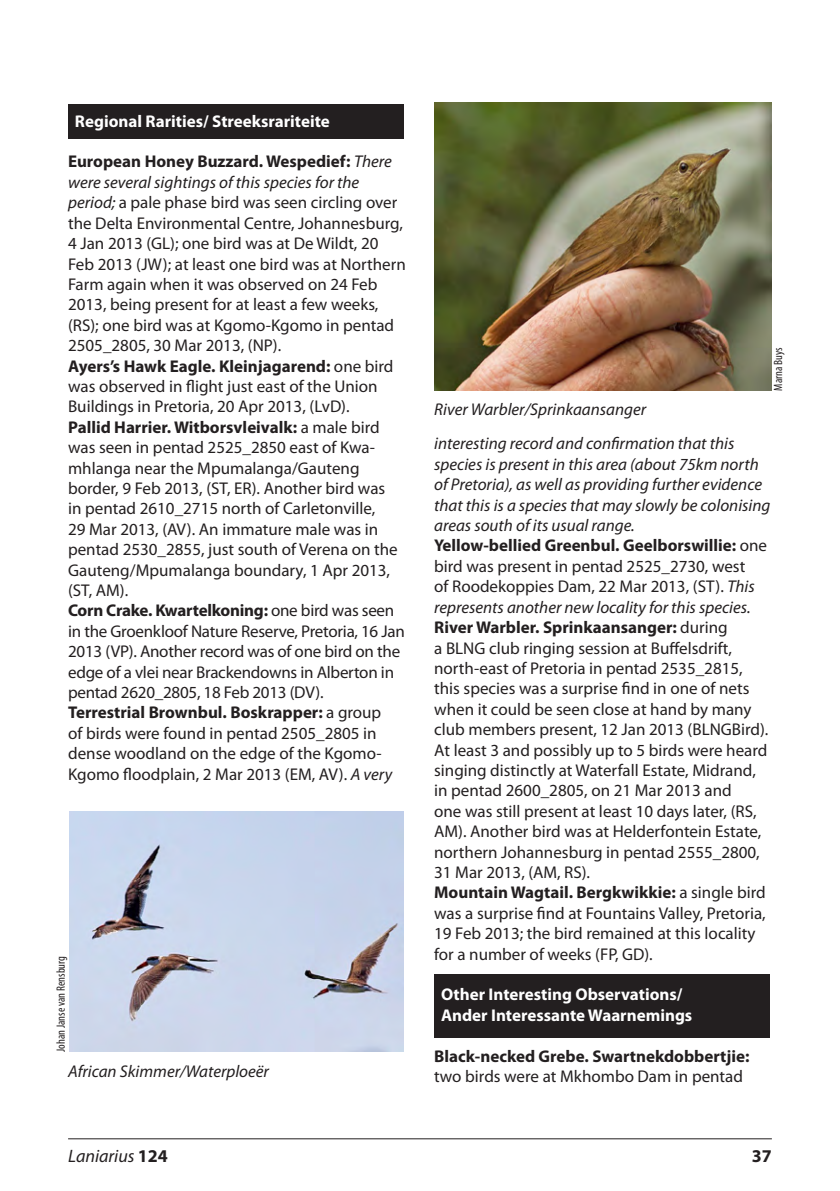
<style>
.page{position:relative;width:840px;height:1191px;background:#fff}
.page>*{position:absolute;margin:0;border:0;box-sizing:border-box;transform-origin:0 0}
.t1{font:italic 18px "Myriad Pro";color:#231f20}
.t2{font:700 18px "Myriad Pro";color:#231f20}
.body_text_no_indent{font:17px/20.4px "Myriad Pro";color:#231f20}
.body_text_no_indent-2{font:italic 17px/20.4px "Myriad Pro";color:#231f20}
.body_text_no_indent-3{font:700 17px "Myriad Pro";color:#fff}
.body_text_no_indent-4{font:700 17px/20.4px "Myriad Pro";color:#231f20}
.photo_credit{font:condensed 12px "Myriad Pro";color:#231f20}
.s1{font-weight:700}
.s2{font-style:italic}
.s3{font-weight:400}
.s4{font-weight:700;font-style:normal}
</style>
<div class="page">
<hr style="left:68px;top:1138px;width:703px;height:1px;background:#231f20">
<div style="left:434px;top:974px;width:335px;height:63px;background:#231f20"></div>
<div style="left:68px;top:104px;width:335px;height:35px;background:#231f20"></div>
<img style="left:69px;top:811px;width:334px;height:240px">
<img style="left:434px;top:102px;width:337px;height:288px">
<p class="body_text_no_indent-3" style="left:75px;top:110px;width:256px">Regional Rarities/ Streeksrariteite</p>
<p class="body_text_no_indent" style="left:68px;top:151px;width:339px"><span class="s1">European Honey Buzzard. Wespedief:</span> <span class="s2">There were several sightings of this species for the period;</span> a pale phase bird was seen circling over the Delta Environmental Centre, Johannesburg, 4 Jan 2013 (GL); one bird was at De Wildt, 20<br>Feb 2013 (JW); at least one bird was at Northern Farm again when it was observed on 24 Feb 2013, being present for at least a few weeks, (RS); one bird was at Kgomo-Kgomo in pentad 2505_2805, 30 Mar 2013, (NP).</p>
<p class="body_text_no_indent" style="left:68px;top:355px;width:327px"><span class="s1">Ayers’s Hawk Eagle. Kleinjagarend:</span> one bird was observed in flight just east of the Union<br>Buildings in Pretoria, 20 Apr 2013, (LvD).</p>
<p class="body_text_no_indent" style="left:68px;top:416px;width:331px"><span class="s1">Pallid Harrier. Witborsvleivalk:</span> a male bird was seen in pentad 2525_2850 east of Kwa&shy;mhlanga near the Mpumalanga/Gauteng border, 9 Feb 2013, (ST, ER). Another bird was in pentad 2610_2715 north of Carletonville,<br>29 Mar 2013, (AV). An immature male was in pentad 2530_2855, just south of Verena on the Gauteng/Mpumalanga boundary, 1 Apr 2013, (ST, AM).</p>
<p class="body_text_no_indent" style="left:68px;top:600px;width:338px"><span class="s1">Corn Crake. Kwartelkoning:</span> one bird was seen in the Groenkloof Nature Reserve, Pretoria, 16 Jan 2013 (VP). Another record was of one bird on the edge of a vlei near Brackendowns in Alberton in pentad 2620_2805, 18 Feb 2013 (DV).</p>
<p class="body_text_no_indent" style="left:68px;top:702px;width:325px"><span class="s1">Terrestrial Brownbul. Boskrapper:</span> a group of birds were found in pentad 2505_2805 in dense woodland on the edge of the Kgomo-Kgomo floodplain, 2 Mar 2013 (EM, AV). <span class="s2">A very</span></p>
<p class="photo_credit" style="left:54px;top:1052px;width:97px;rotate:-90deg">Johan Janse van Rensburg</p>
<p class="body_text_no_indent-2" style="left:68px;top:1061px;width:202px">African Skimmer/Waterploeër</p>
<p class="body_text_no_indent-2" style="left:434px;top:399px;width:213px">River Warbler/Sprinkaansanger</p>
<p class="photo_credit" style="left:770px;top:390px;width:45px;rotate:-90deg">Marna Buys</p>
<p class="body_text_no_indent-2" style="left:434px;top:433px;width:337px">interesting record and confirmation that this species is present in this area (about 75km north of Pretoria), as well as providing further evidence that this is a species that may slowly be colonising areas south of its usual range.</p>
<p class="body_text_no_indent" style="left:434px;top:535px;width:334px"><span class="s1">Yellow-bellied Greenbul. Geelborswillie:</span> one bird was present in pentad 2525_2730, west<br>of Roodekoppies Dam, 22 Mar 2013, (ST). <span class="s2">This represents another new locality for this species.</span></p>
<p class="body_text_no_indent" style="left:434px;top:617px;width:335px"><span class="s1">River Warbler. Sprinkaansanger:</span> during<br>a BLNG club ringing session at Buffelsdrift, north-east of Pretoria in pentad 2535_2815, this species was a surprise find in one of nets when it could be seen close at hand by many club members present, 12 Jan 2013 (BLNGBird).<br>At least 3 and possibly up to 5 birds were heard singing distinctly at Waterfall Estate, Midrand, in pentad 2600_2805, on 21 Mar 2013 and<br>one was still present at least 10 days later, (RS, AM). Another bird was at Helderfontein Estate, northern Johannesburg in pentad 2555_2800, 31 Mar 2013, (AM, RS).</p>
<p class="body_text_no_indent" style="left:434px;top:882px;width:333px"><span class="s1">Mountain Wagtail. Bergkwikkie:</span> a single bird was a surprise find at Fountains Valley, Pretoria, 19 Feb 2013; the bird remained at this locality for a number of weeks (FP, GD).</p>
<p class="body_text_no_indent-3" style="left:441px;top:983px;width:243px">Other Interesting Observations/</p>
<p class="body_text_no_indent-3" style="left:441px;top:1004px;width:253px">Ander Interessante Waarnemings</p>
<p class="body_text_no_indent-4" style="left:434px;top:1045px;width:317px">Black-necked Grebe. Swartnekdobbertjie: <span class="s3">two birds were at Mkhombo Dam in pentad</span></p>
<p class="t1" style="left:68px;top:1144px;width:101px">Laniarius <span class="s4">124</span></p>
<p class="t2" style="left:751px;top:1144px;width:21px">37</p>
</div>
